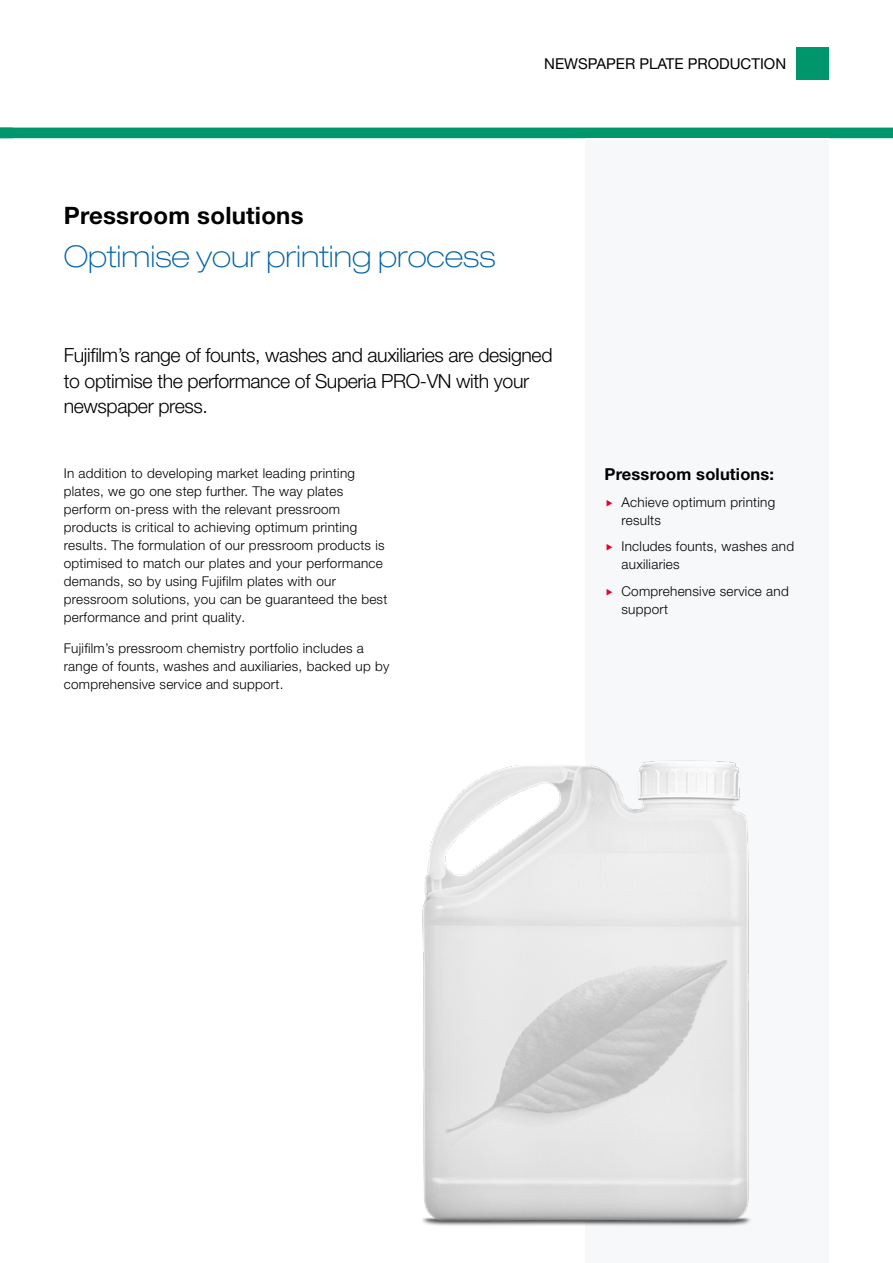
<style>
.page{position:relative;width:893px;height:1263px;background:#fff}
.page>*{position:absolute;margin:0;border:0;box-sizing:border-box;transform-origin:0 0}
.t1{font:100 expanded 30px "Helvetica Neue LT Pro";color:#0063a8}
.Page_-_intro_paragra{font:700 24px "Helvetica Neue LT Pro";letter-spacing:.01em;color:#000}
.Header_-_intro_text{font:300 19.5px/25.5px "Helvetica Neue LT Pro";letter-spacing:-.02em;color:#000}
.Page_-_para_heading{font:700 16.5px "Helvetica Neue LT Pro";letter-spacing:.01em;color:#000}
.t2{font:15px "Helvetica Neue LT Pro";color:#000}
.Page_-_para_heading-2{font:300 13.5px/18px "Helvetica Neue LT Pro";letter-spacing:.02em;color:#000}
</style>
<div class="page">
<div style="left:0;top:128px;width:893px;height:10px;background:#00966c"></div>
<div style="left:796px;top:47px;width:33px;height:33px;background:#00966c"></div>
<div style="left:585px;top:138px;width:244px;height:1125px;background:#f7f8fa"></div>
<img style="left:422px;top:760px;width:328px;height:466px">
<p class="t2" style="left:544px;top:54px;width:243px">NEWSPAPER PLATE PRODUCTION</p>
<p class="Page_-_intro_paragra" style="left:64px;top:200px;width:241px">Pressroom solutions</p>
<p class="t1" style="left:64px;top:238px;width:433px">Optimise your printing process</p>
<p class="Header_-_intro_text" style="left:64px;top:342px;width:490px">Fujifilm’s range of founts, washes and auxiliaries are designed to optimise the performance of Superia PRO-VN with your newspaper press.</p>
<p class="Page_-_para_heading-2" style="left:64px;top:464px;width:325px">In addition to developing market leading printing plates, we go one step further. The way plates perform on-press with the relevant pressroom products is critical to achieving optimum printing results. The formulation of our pressroom products is optimised to match our plates and your performance demands, so by using Fujifilm plates with our pressroom solutions, you can be guaranteed the best performance and print quality.</p>
<p class="Page_-_para_heading-2" style="left:64px;top:639px;width:327px">Fujifilm’s pressroom chemistry portfolio includes a range of founts, washes and auxiliaries, backed up by comprehensive service and support.</p>
<p class="Page_-_para_heading" style="left:604px;top:464px;width:171px">Pressroom solutions:</p>
<p class="Page_-_para_heading-2" style="left:621px;top:493px;width:155px">Achieve optimum printing results</p>
<p class="Page_-_para_heading-2" style="left:621px;top:537px;width:174px">Includes founts, washes and auxiliaries</p>
<p class="Page_-_para_heading-2" style="left:621px;top:582px;width:169px">Comprehensive service and support</p>
</div>
